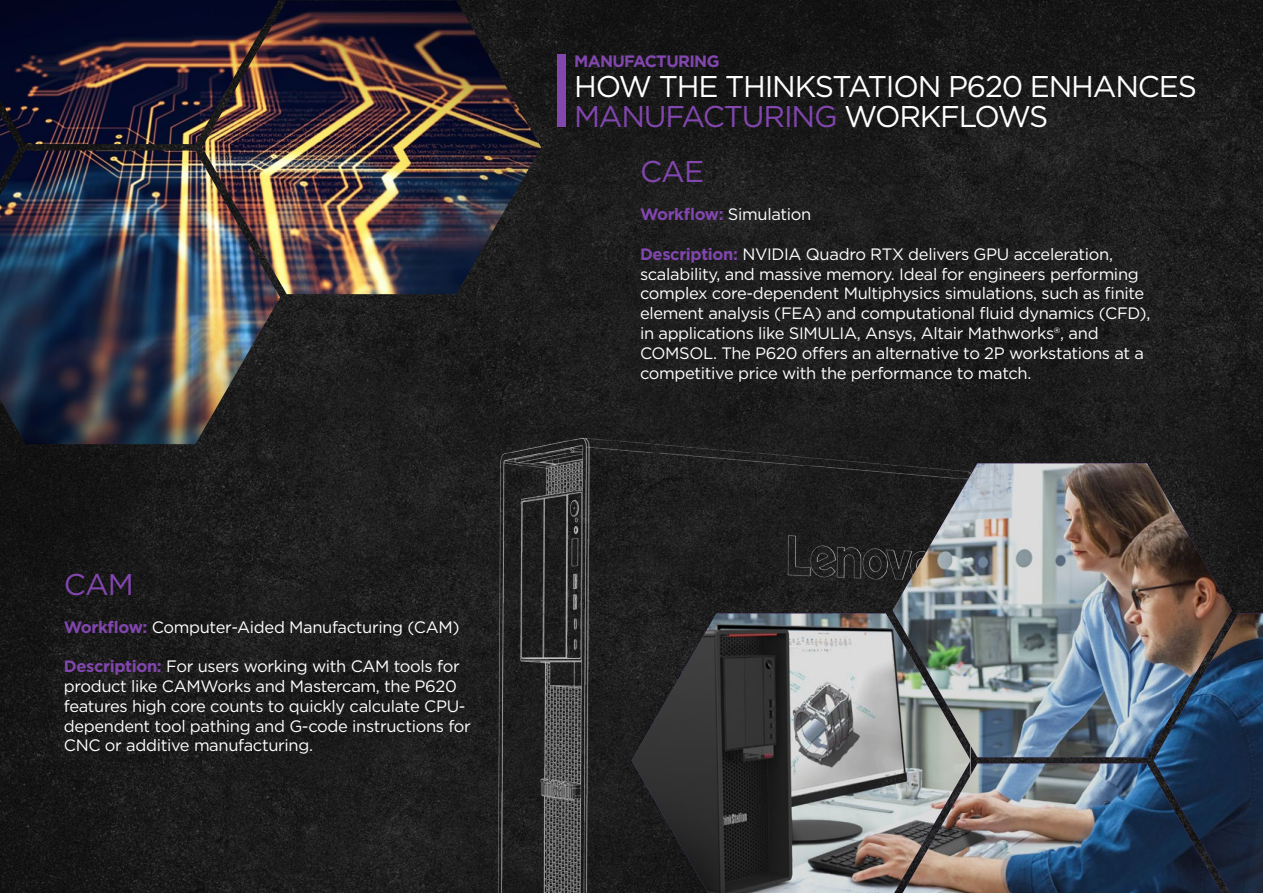
<style>
.page{position:relative;width:1263px;height:893px;background:#fff}
.page>*{position:absolute;margin:0;border:0;box-sizing:border-box;transform-origin:0 0}
.t1{font:30px/30px "Gotham";letter-spacing:-.04em;color:#fff}
.t2{font:30px "Gotham";letter-spacing:-.03em;color:#8246af}
.t3{font:16.5px/19.8px "Gotham";letter-spacing:-.02em;color:#fff}
.t4{font:700 16.5px "Gotham";letter-spacing:-.04em;color:#8246af}
.s1{font-weight:700;color:#8246af}
.s2{color:#8246af}
</style>
<div class="page">
<img style="left:0;top:0;width:1263px;height:893px">
<img style="left:460px;top:417px;width:803px;height:476px">
<img style="left:631px;top:463px;width:632px;height:430px">
<img style="left:0;top:0;width:541px;height:444px">
<div style="left:557px;top:55px;width:9px;height:72px;background:#8246af"></div>
<h1 class="t2" style="left:64px;top:565px;width:72px">CAM</h1>
<p class="t3" style="left:64px;top:617px;width:397px"><span class="s1">Workflow:</span> Computer-Aided Manufacturing (CAM)</p>
<p class="t3" style="left:64px;top:656px;width:409px"><span class="s1">Description:</span> For users working with CAM tools for product like CAMWorks and Mastercam, the P620 features high core counts to quickly calculate CPU&shy;dependent tool pathing and G-code instructions for CNC or additive manufacturing.</p>
<p class="t4" style="left:574px;top:50px;width:147px">MANUFACTURING</p>
<h1 class="t1" style="left:574px;top:70px;width:624px">HOW THE THINKSTATION P620 ENHANCES<br><span class="s2">MANUFACTURING</span> WORKFLOWS</h1>
<h1 class="t2" style="left:640px;top:153px;width:66px">CAE</h1>
<p class="t3" style="left:640px;top:204px;width:173px"><span class="s1">Workflow:</span> Simulation</p>
<p class="t3" style="left:640px;top:244px;width:512px"><span class="s1">Description:</span> NVIDIA Quadro RTX delivers GPU acceleration, scalability, and massive memory. Ideal for engineers performing complex core-dependent Multiphysics simulations, such as finite element analysis (FEA) and computational fluid dynamics (CFD), in applications like SIMULIA, Ansys, Altair Mathworks®, and COMSOL. The P620 offers an alternative to 2P workstations at a competitive price with the performance to match.</p>
</div>
